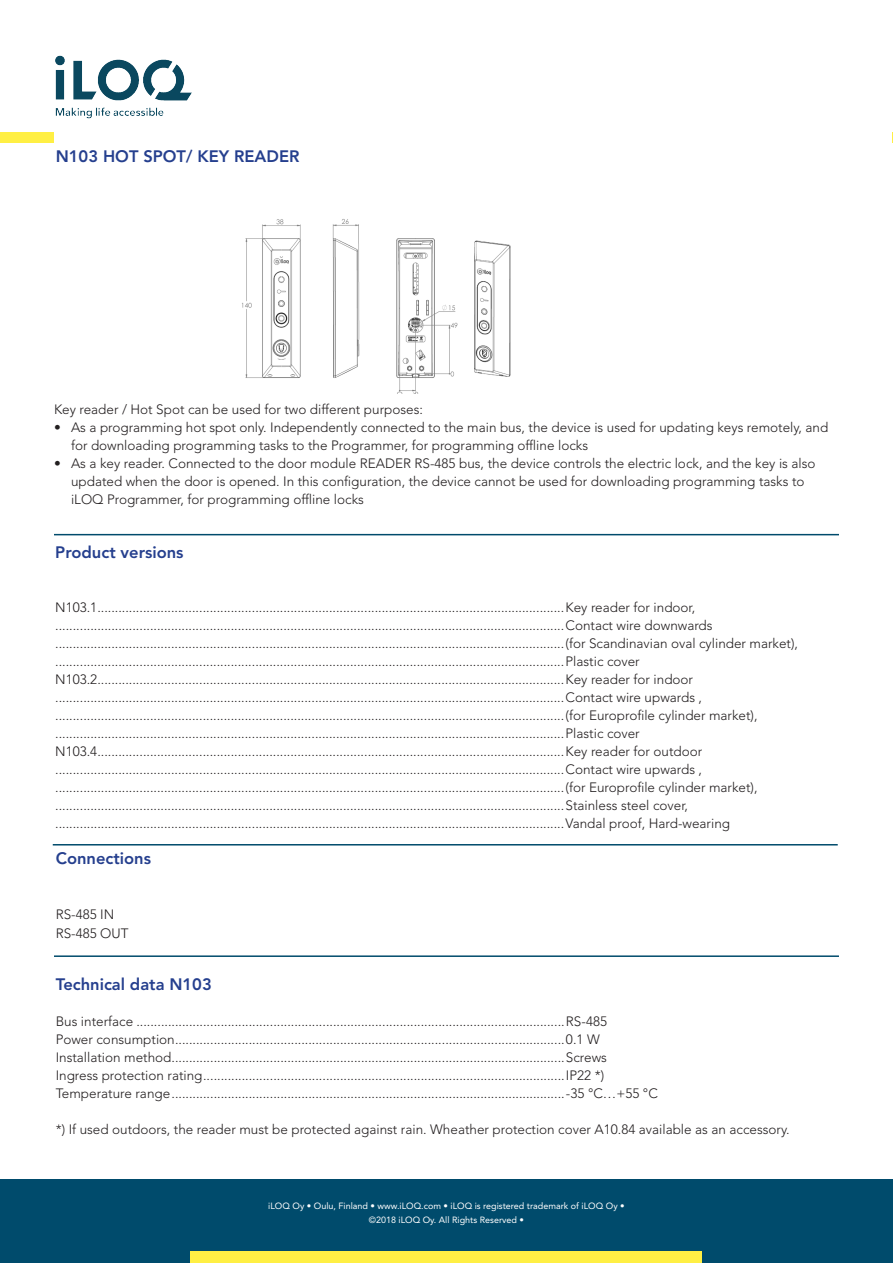
<style>
.page{position:relative;width:893px;height:1263px;background:#fff}
.page>*{position:absolute;margin:0;border:0;box-sizing:border-box;transform-origin:0 0}
.Otsikko{font:800 16.5px "Avenir LT Std";color:#253f8e}
.Taulukko{font:300 13.5px/18px "Avenir LT Std";color:#231f20}
.Bullet_listaus{font:300 13.5px "Avenir LT Std";color:#231f20}
.Leipäteksti{font:300 13.5px "Avenir LT Std";color:#231f20}
.t1{font:9px/13.5px "Avenir LT Std";color:#fff;text-align:center}
</style>
<div class="page">
<img style="left:55px;top:55px;width:137px;height:64px">
<div style="left:0;top:132px;width:54px;height:11px;background:#ffef44"></div>
<div style="left:0;top:1179px;width:893px;height:84px;background:#004b6c"></div>
<div style="left:191px;top:1252px;width:511px;height:11px;background:#ffef44"></div>
<img style="left:242px;top:219px;width:269px;height:174px">
<hr style="left:54px;top:534px;width:785px;height:1px;background:#004b6c">
<hr style="left:53px;top:844px;width:785px;height:1px;background:#004b6c">
<hr style="left:54px;top:955px;width:785px;height:2px;background:#004b6c">
<p class="Otsikko" style="left:56px;top:147px;width:245px">N103 HOT SPOT/ KEY READER</p>
<p class="Bullet_listaus" style="left:54px;top:401px;width:370px">Key reader / Hot Spot can be used for two different purposes:</p>
<p class="Taulukko" style="left:71px;top:418px;width:759px;text-indent:-17px">• As a programming hot spot only. Independently connected to the main bus, the device is used for updating keys remotely, and for downloading programming tasks to the Programmer, for programming offline locks</p>
<p class="Taulukko" style="left:71px;top:454px;width:746px;text-indent:-17px">• As a key reader. Connected to the door module READER RS-485 bus, the device controls the electric lock, and the key is also updated when the door is opened. In this configuration, the device cannot be used for downloading programming tasks to iLOQ Programmer, for programming offline locks</p>
<p class="Otsikko" style="left:55px;top:543px;width:130px">Product versions</p>
<p class="Taulukko" style="left:55px;top:598px;width:642px">N103.1.....................................................................................................................................Key reader for indoor,</p>
<p class="Taulukko" style="left:55px;top:616px;width:744px">.................................................................................................................................................Contact wire downwards .................................................................................................................................................(for Scandinavian oval cylinder market),</p>
<p class="Taulukko" style="left:55px;top:652px;width:586px">.................................................................................................................................................Plastic cover</p>
<p class="Taulukko" style="left:55px;top:670px;width:639px">N103.2.....................................................................................................................................Key reader for indoor</p>
<p class="Taulukko" style="left:55px;top:688px;width:704px">.................................................................................................................................................Contact wire upwards , .................................................................................................................................................(for Europrofile cylinder market),</p>
<p class="Taulukko" style="left:55px;top:724px;width:586px">.................................................................................................................................................Plastic cover</p>
<p class="Taulukko" style="left:55px;top:742px;width:649px">N103.4.....................................................................................................................................Key reader for outdoor</p>
<p class="Taulukko" style="left:55px;top:760px;width:704px">.................................................................................................................................................Contact wire upwards , .................................................................................................................................................(for Europrofile cylinder market),</p>
<p class="Taulukko" style="left:55px;top:796px;width:634px">.................................................................................................................................................Stainless steel cover,</p>
<p class="Taulukko" style="left:55px;top:814px;width:676px">.................................................................................................................................................Vandal proof, Hard-wearing</p>
<p class="Otsikko" style="left:56px;top:849px;width:97px">Connections</p>
<p class="Leipäteksti" style="left:56px;top:906px;width:60px">RS-485 IN</p>
<p class="Leipäteksti" style="left:56px;top:925px;width:74px">RS-485 OUT</p>
<p class="Otsikko" style="left:56px;top:975px;width:158px">Technical data N103</p>
<p class="Taulukko" style="left:56px;top:1012px;width:553px">Bus interface ..........................................................................................................................RS-485</p>
<p class="Taulukko" style="left:56px;top:1030px;width:546px">Power consumption...............................................................................................................0.1 W</p>
<p class="Taulukko" style="left:56px;top:1048px;width:553px">Installation method................................................................................................................Screws</p>
<p class="Taulukko" style="left:56px;top:1066px;width:550px">Ingress protection rating.......................................................................................................IP22 *)</p>
<p class="Taulukko" style="left:56px;top:1084px;width:604px">Temperature range................................................................................................................-35 °C…+55 °C</p>
<p class="Taulukko" style="left:56px;top:1120px;width:735px">*) If used outdoors, the reader must be protected against rain. Wheather protection cover A10.84 available as an accessory.</p>
<p class="t1" style="left:268px;top:1199px;width:358px">iLOQ Oy • Oulu, Finland • www.iLOQ.com • iLOQ is registered trademark of iLOQ Oy • ©2018 iLOQ Oy. All Rights Reserved •</p>
</div>
